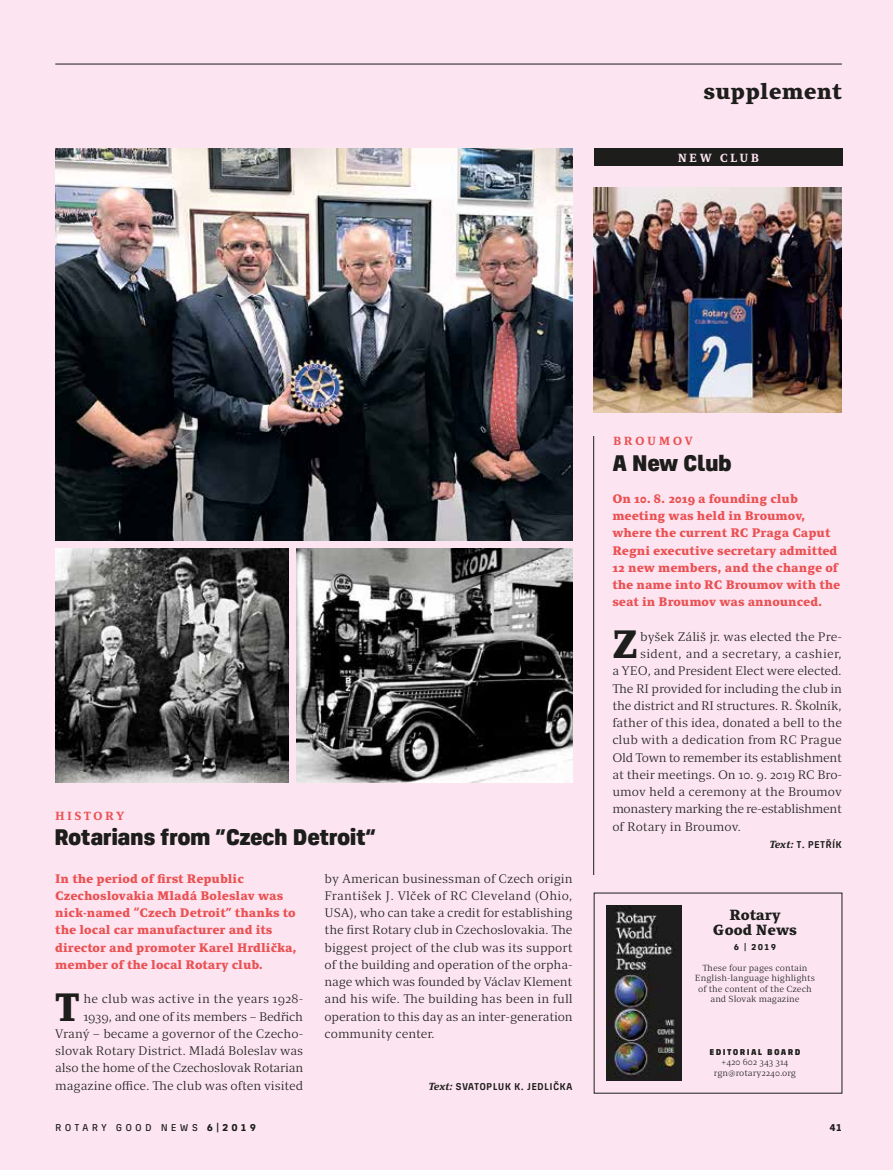
<style>
.page{position:relative;width:893px;height:1170px;background:#fff}
.page>*{position:absolute;margin:0;border:0;box-sizing:border-box;transform-origin:0 0}
.t1{font:900 40.2px "Clara Serif";color:#1d1d1b}
.t2{font:900 24px "Corridor";letter-spacing:-.02em;color:#1d1d1b}
.t3{font:900 22.5px "Clara Serif";letter-spacing:.01em;color:#1d1d1b}
.t4{font:900 15px/15px "Clara Serif";color:#1d1d1b;text-align:center}
.t5{font:12.6px/17.2px "Clara Serif";letter-spacing:-.005em;color:#1d1d1b;text-align:right}
.t6{font:900 12.6px/17.2px "Clara Serif";color:#ea5153}
.t7{font:12.6px "Clara Serif";letter-spacing:-.025em;color:#1d1d1b}
.t8{font:12.6px "Clara Serif";letter-spacing:.015em;color:#1d1d1b}
.t9{font:700 12px "Clara Serif";letter-spacing:.2em;color:#ea5153}
.t10{font:700 12px "Clara Serif";letter-spacing:.2em;color:#fce5f1}
.t11{font:600 10.5px "Corridor";letter-spacing:.02em;color:#1d1d1b}
.t12{font:500 10.5px "Corridor";letter-spacing:.295em;color:#1d1d1b}
.t13{font:700 10.5px "Corridor";color:#1d1d1b}
.t14{font:9px/10.5px "Clara Serif";color:#1d1d1b;text-align:center}
.t15{font:900 9px "Corridor";letter-spacing:.15em;color:#1d1d1b}
.t16{font:700 9px "Corridor";color:#1d1d1b}
.s1{font-family:"Clara Serif";font-weight:700;font-style:italic}
.s2{font-weight:700}
</style>
<div class="page">
<div style="left:0;top:0;width:893px;height:1169px;background:#fce5f1"></div>
<img style="left:607px;top:905px;width:75px;height:175px">
<hr style="left:55px;top:64px;width:787px;height:1px;background:#1d1d1b">
<img style="left:594px;top:187px;width:248px;height:225px">
<hr style="left:593px;top:436px;width:1px;height:439px;background:#1d1d1b">
<img style="left:55px;top:149px;width:518px;height:391px">
<div style="left:594px;top:149px;width:248px;height:17px;background:#1d1d1b"></div>
<img style="left:55px;top:549px;width:233px;height:233px">
<img style="left:297px;top:549px;width:276px;height:233px">
<h3 class="t3" style="left:703px;top:78px;width:140px">supplement</h3>
<p class="t10" style="left:678px;top:151px;width:83px">NEW CLUB</p>
<p class="t9" style="left:55px;top:809px;width:71px">HISTORY</p>
<h2 class="t2" style="left:54px;top:824px;width:324px">Rotarians from ”Czech Detroit“</h2>
<p class="t6" style="left:55px;top:869px;width:243px">In the period of first Republic Czechoslovakia Mladá Boleslav was nick-named “Czech Detroit” thanks to the local car manufacturer and its director and promoter Karel Hrdlička, member of the local Rotary club.</p>
<p class="t5" style="left:55px;top:990px;width:250px">he club was active in the years 1928- 1939, and one of its members – Bedřich Vraný – became a governor of the Czecho&shy;slovak Rotary District. Mladá Boleslav was also the home of the Czechoslovak Rotarian magazine office. The club was often visited</p>
<p class="t5" style="left:325px;top:869px;width:250px;text-align:justify">by American businessman of Czech origin František J. Vlček of RC Cleveland (Ohio, USA), who can take a credit for establishing the first Rotary club in Czechoslovakia. The biggest project of the club was its support of the building and operation of the orpha&shy;nage which was founded by Václav Klement and his wife. The building has been in full operation to this day as an inter-generation community center.</p>
<h1 class="t1" style="left:55px;top:984px;width:26px">T</h1>
<p class="t11" style="left:429px;top:1080px;width:146px"><span class="s1">Text:</span> SVATOPLUK K. JEDLIČKA</p>
<p class="t12" style="left:55px;top:1121px;width:202px">ROTARY GOOD NEWS <span class="s2">6|2019</span></p>
<p class="t9" style="left:613px;top:434px;width:81px">BROUMOV</p>
<h2 class="t2" style="left:612px;top:449px;width:121px">A New Club</h2>
<p class="t6" style="left:612px;top:490px;width:230px">On 10. 8. 2019 a founding club meeting was held in Broumov, where the current RC Praga Caput<br>Regni executive secretary admitted<br>12 new members, and the change of the name into RC Broumov with the seat in Broumov was announced.</p>
<p class="t5" style="left:640px;top:628px;width:203px">byšek Záliš jr. was elected the Pre-</p>
<p class="t8" style="left:640px;top:647px;width:203px">sident, and a secretary, a cashier,</p>
<p class="t5" style="left:612px;top:662px;width:231px">a YEO, and President Elect were elected.</p>
<p class="t5" style="left:612px;top:680px;width:231px">The RI provided for including the club in</p>
<p class="t5" style="left:612px;top:697px;width:231px">the district and RI structures. R. Školník,</p>
<p class="t5" style="left:612px;top:714px;width:231px">father of this idea, donated a bell to the</p>
<p class="t5" style="left:612px;top:731px;width:231px">club with a dedication from RC Prague</p>
<p class="t5" style="left:612px;top:749px;width:231px">Old Town to remember its establishment</p>
<p class="t5" style="left:612px;top:766px;width:231px">at their meetings. On 10. 9. 2019 RC Bro-</p>
<p class="t5" style="left:612px;top:783px;width:231px">umov held a ceremony at the Broumov</p>
<p class="t7" style="left:612px;top:802px;width:231px">monastery marking the re-establishment</p>
<p class="t5" style="left:612px;top:818px;width:130px">of Rotary in Broumov.</p>
<p class="t11" style="left:769px;top:838px;width:74px"><span class="s1">Text:</span> T. PETŘÍK</p>
<h1 class="t1" style="left:612px;top:622px;width:27px">Z</h1>
<p class="t4" style="left:713px;top:907px;width:86px">Rotary<br>Good News</p>
<p class="t16" style="left:734px;top:941px;width:44px">6 | 2019</p>
<p class="t14" style="left:695px;top:962px;width:122px">These four pages contain<br>English-language highlights of the content of the Czech and Slovak magazine</p>
<p class="t15" style="left:709px;top:1046px;width:92px">EDITORIAL BOARD</p>
<p class="t14" style="left:714px;top:1057px;width:84px">+420 602 343 314 rgn@rotary2240.org</p>
<p class="t13" style="left:829px;top:1121px;width:14px">41</p>
</div>
